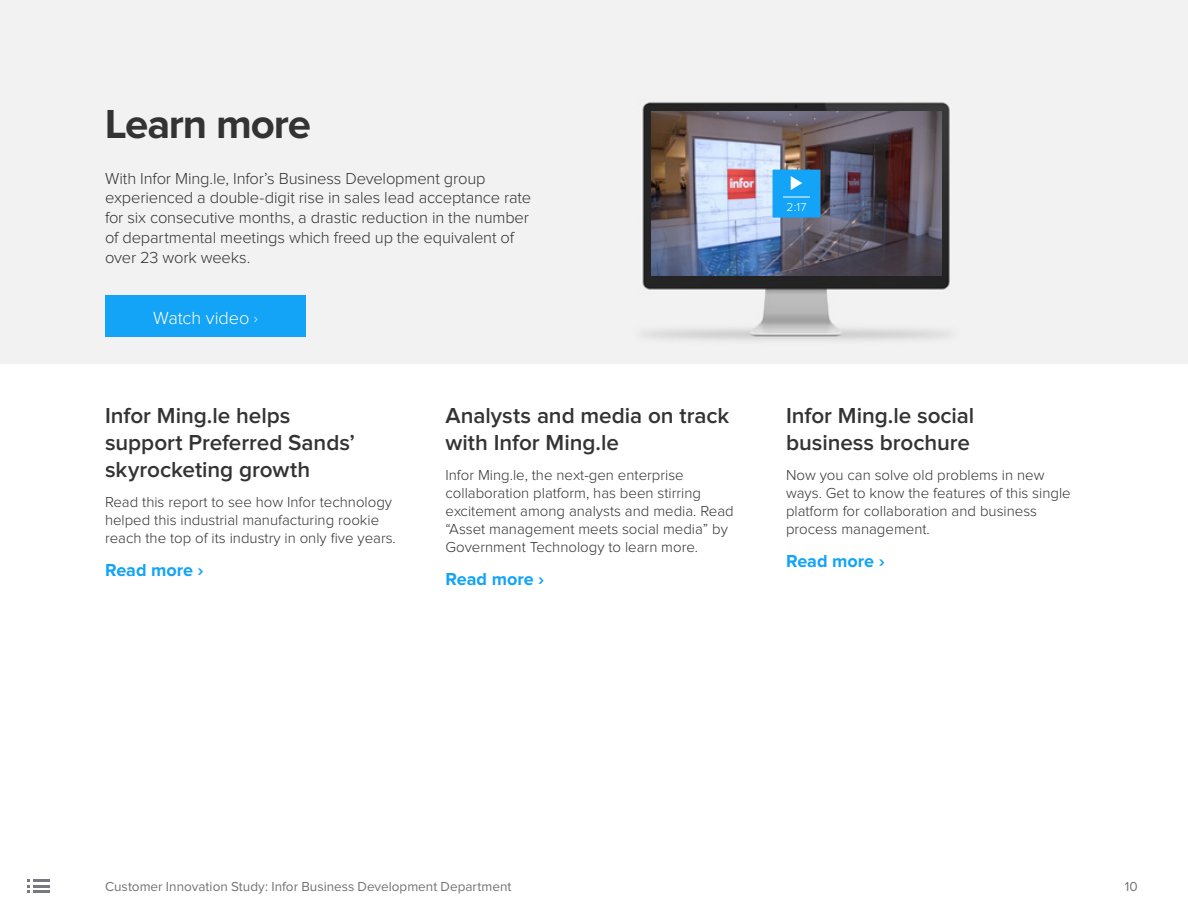
<style>
.page{position:relative;width:1188px;height:918px;background:#fff}
.page>*{position:absolute;margin:0;border:0;box-sizing:border-box;transform-origin:0 0}
.t1{font:700 42px "Proxima Nova";letter-spacing:-.03em;color:#333}
.t2{font:600 22.5px/27px "Proxima Nova";color:#333}
.t3{font:300 18.15px "Proxima Nova";letter-spacing:-.005em;color:#fff}
.t4{font:700 18px "Proxima Nova";color:#13a3f7}
.t5{font:300 16.5px/19.8px "Proxima Nova";letter-spacing:-.01em;color:#333}
.t6{font:300 15px/18px "Proxima Nova";color:#333}
.t7{font:13.5px "Proxima Nova";color:#737373}
.t8{font:300 12px "Proxima Nova";color:#fff}
.s1{font-size:14.55px}
</style>
<div class="page">
<div style="left:0;top:0;width:1188px;height:363px;background:#f2f2f2"></div>
<div style="left:105px;top:296px;width:201px;height:41px;background:#13a3f7"></div>
<img style="left:651px;top:111px;width:291px;height:165px">
<div style="left:773px;top:170px;width:48px;height:48px;background:#13a3f7"></div>
<svg style="left:791px;top:176px;width:11px;height:14px"></svg>
<svg style="left:783px;top:197px;width:27px;height:1px"></svg>
<hr style="left:33px;top:890px;width:17px;height:3px;background:#777980">
<hr style="left:33px;top:885px;width:17px;height:3px;background:#777980">
<svg style="left:27px;top:879px;width:3px;height:14px"></svg>
<hr style="left:33px;top:879px;width:17px;height:3px;background:#777980">
<h1 class="t1" style="left:105px;top:105px;width:207px">Learn more</h1>
<p class="t5" style="left:105px;top:169px;width:428px">With Infor Ming.le, Infor’s Business Development group experienced a double-digit rise in sales lead acceptance rate for six consecutive months, a drastic reduction in the number of departmental meetings which freed up the equivalent of over 23 work weeks.</p>
<p class="t3" style="left:153px;top:309px;width:106px">Watch video <span class="s1">›</span></p>
<h2 class="t2" style="left:105px;top:403px;width:252px">Infor Ming.le helps support Preferred Sands’ skyrocketing growth</h2>
<p class="t6" style="left:105px;top:493px;width:292px">Read this report to see how Infor technology helped this industrial manufacturing rookie reach the top of its industry in only five years.</p>
<p class="t4" style="left:105px;top:562px;width:100px">Read more ›</p>
<h2 class="t2" style="left:446px;top:403px;width:285px">Analysts and media on track with Infor Ming.le</h2>
<p class="t6" style="left:446px;top:466px;width:290px">Infor Ming.le, the next-gen enterprise collaboration platform, has been stirring excitement among analysts and media. Read “Asset management meets social media” by Government Technology to learn more.</p>
<p class="t4" style="left:446px;top:571px;width:100px">Read more ›</p>
<p class="t8" style="left:787px;top:201px;width:21px">2:17</p>
<h2 class="t2" style="left:786px;top:403px;width:190px">Infor Ming.le social business brochure</h2>
<p class="t6" style="left:786px;top:466px;width:286px">Now you can solve old problems in new ways. Get to know the features of this single platform for collaboration and business process management.</p>
<p class="t4" style="left:786px;top:553px;width:100px">Read more ›</p>
<p class="t7" style="left:105px;top:880px;width:408px">Customer Innovation Study: Infor Business Development Department</p>
<p class="t7" style="left:1125px;top:880px;width:14px">10</p>
</div>
